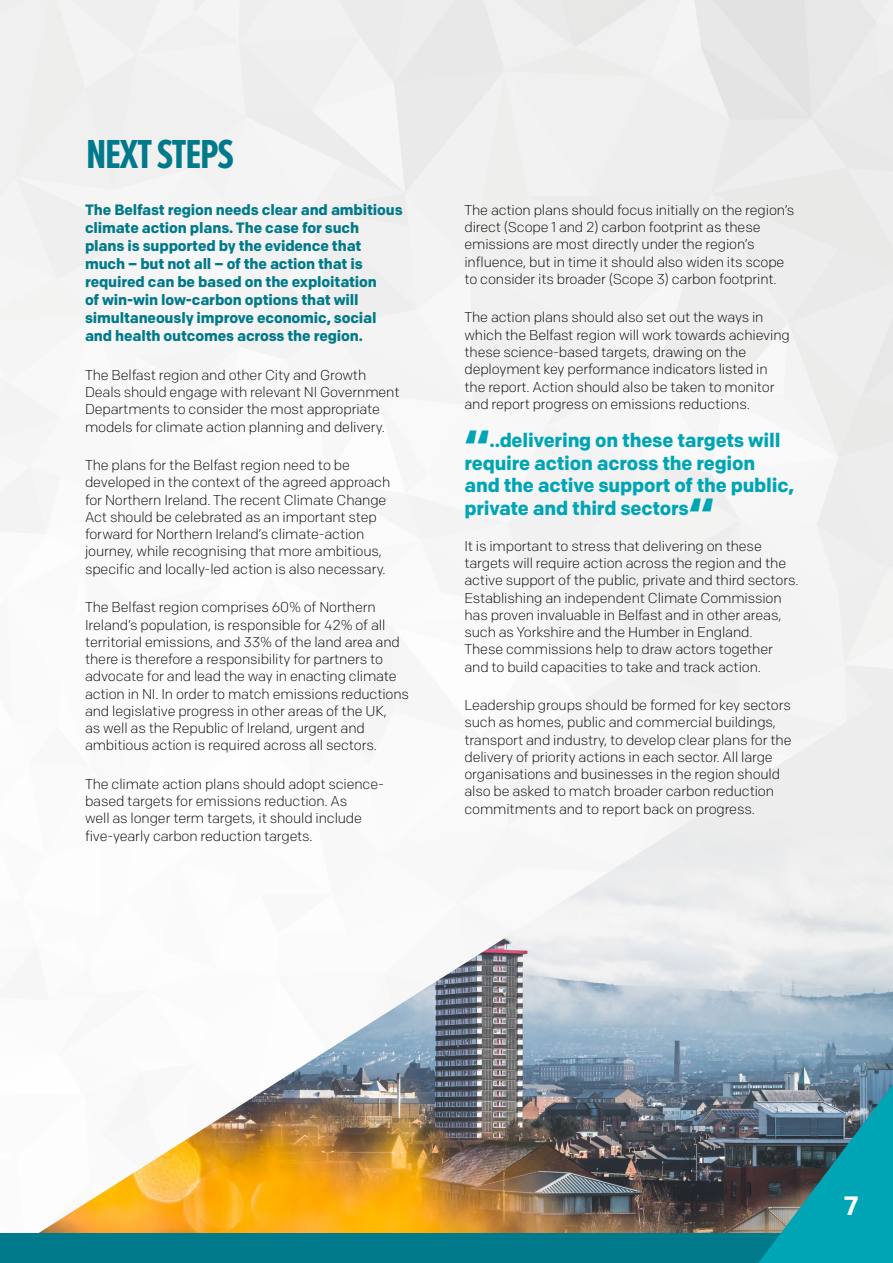
<style>
.page{position:relative;width:893px;height:1263px;background:#fff}
.page>*{position:absolute;margin:0;border:0;box-sizing:border-box;transform-origin:0 0}
.t1{font:700 45px "Colfax";color:#00a5b5}
.t2{font:700 42px "Proxima Nova Ex Cn";letter-spacing:-.03em;color:#007a8a}
.t3{font:700 27px "Aktiv Grotesk";color:#fff}
.t4{font:700 19.5px/22.5px "Colfax";letter-spacing:-.01em;color:#00a5b5}
.t5{font:700 15px/18px "Colfax";letter-spacing:-.01em;color:#007a8a}
.t6{font:300 14.25px/17.2px "Colfax";letter-spacing:-.01em;color:#000}
</style>
<div class="page">
<svg style="left:0;top:692px;width:893px;height:541px"></svg>
<img style="left:30px;top:821px;width:863px;height:412px">
<div style="left:0;top:1233px;width:893px;height:30px;background:#007a8a"></div>
<svg style="left:749px;top:1067px;width:144px;height:196px;background:#358492"></svg>
<h2 class="t2" style="left:86px;top:123px;width:149px">NEXT STEPS</h2>
<p class="t5" style="left:85px;top:201px;width:319px">The Belfast region needs clear and ambitious climate action plans. The case for such<br>plans is supported by the evidence that much – but not all – of the action that is required can be based on the exploitation<br>of win-win low-carbon options that will simultaneously improve economic, social and health outcomes across the region.</p>
<p class="t6" style="left:85px;top:366px;width:316px">The Belfast region and other City and Growth Deals should engage with relevant NI Government Departments to consider the most appropriate models for climate action planning and delivery.</p>
<p class="t6" style="left:85px;top:456px;width:307px">The plans for the Belfast region need to be developed in the context of the agreed approach for Northern Ireland. The recent Climate Change Act should be celebrated as an important step forward for Northern Ireland’s climate-action journey, while recognising that more ambitious, specific and locally-led action is also necessary.</p>
<p class="t6" style="left:85px;top:598px;width:326px">The Belfast region comprises 60% of Northern Ireland’s population, is responsible for 42% of all territorial emissions, and 33% of the land area and there is therefore a responsibility for partners to advocate for and lead the way in enacting climate action in NI. In order to match emissions reductions and legislative progress in other areas of the UK,<br>as well as the Republic of Ireland, urgent and ambitious action is required across all sectors.</p>
<p class="t6" style="left:85px;top:775px;width:301px">The climate action plans should adopt science&shy;based targets for emissions reduction. As<br>well as longer term targets, it should include five-yearly carbon reduction targets.</p>
<p class="t6" style="left:464px;top:201px;width:331px">The action plans should focus initially on the region’s direct (Scope 1 and 2) carbon footprint as these emissions are most directly under the region’s influence, but in time it should also widen its scope to consider its broader (Scope 3) carbon footprint.</p>
<p class="t6" style="left:464px;top:309px;width:327px">The action plans should also set out the ways in which the Belfast region will work towards achieving these science-based targets, drawing on the deployment key performance indicators listed in the report. Action should also be taken to monitor and report progress on emissions reductions.</p>
<h1 class="t1" style="left:464px;top:419px;width:27px">“</h1>
<h3 class="t4" style="left:464px;top:429px;width:331px;text-indent:25px">..delivering on these targets will require action across the region and the active support of the public, private and third sectors</h3>
<h1 class="t1" style="left:689px;top:486px;width:27px">“</h1>
<p class="t6" style="left:464px;top:537px;width:336px">It is important to stress that delivering on these targets will require action across the region and the active support of the public, private and third sectors.<br>Establishing an independent Climate Commission has proven invaluable in Belfast and in other areas, such as Yorkshire and the Humber in England.<br>These commissions help to draw actors together and to build capacities to take and track action.</p>
<p class="t6" style="left:464px;top:696px;width:329px">Leadership groups should be formed for key sectors such as homes, public and commercial buildings, transport and industry, to develop clear plans for the delivery of priority actions in each sector. All large organisations and businesses in the region should also be asked to match broader carbon reduction commitments and to report back on progress.</p>
<h3 class="t3" style="left:843px;top:1190px;width:17px">7</h3>
</div>
